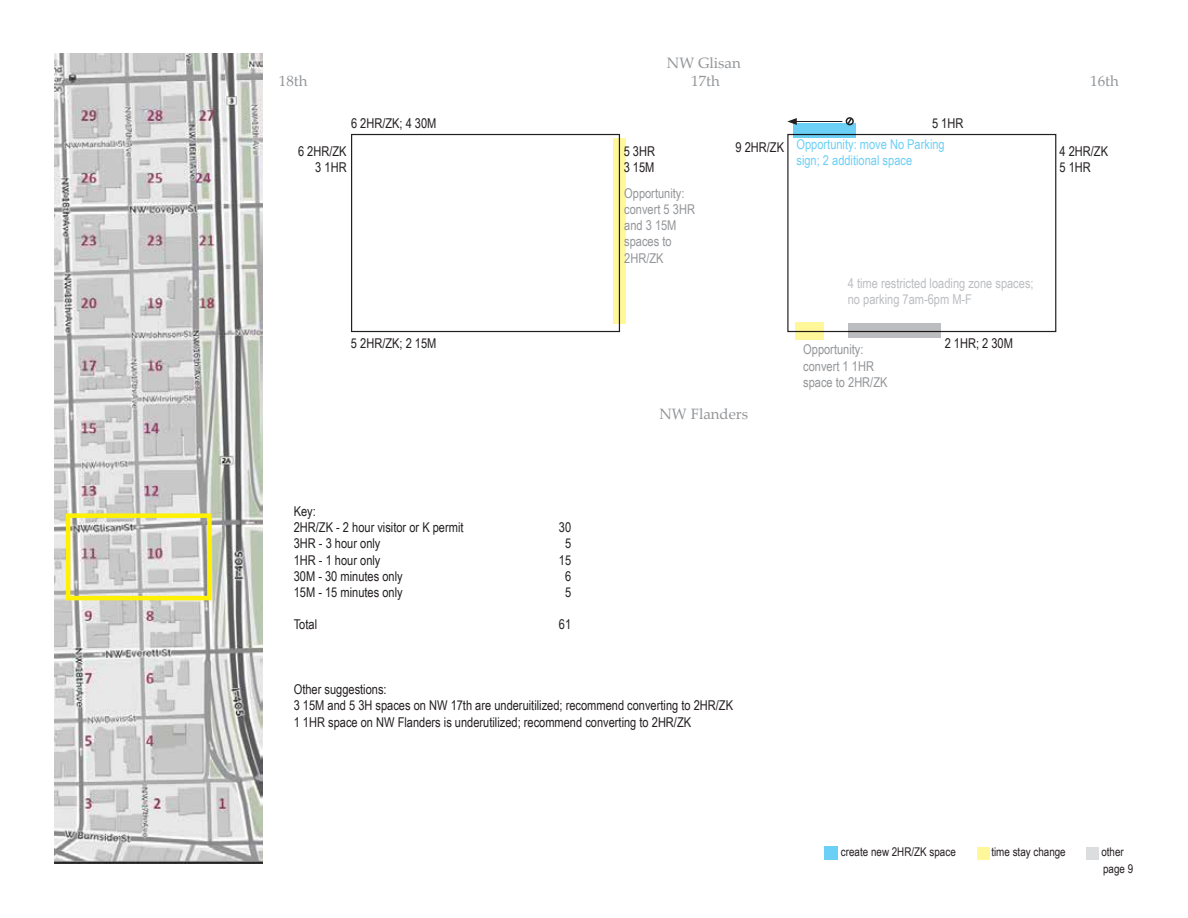
<style>
.page{position:relative;width:1188px;height:918px;background:#fff}
.page>*{position:absolute;margin:0;border:0;box-sizing:border-box;transform-origin:0 0}
.t1{font:15px "Palatino Linotype";color:#939598}
.t2{font:13.5px/16.2px "Arial Narrow";color:#231f20}
.t3{font:13.5px/16.2px "Arial Narrow";color:#939598}
.t4{font:13.5px/16.2px "Arial Narrow";color:#bcbdc0}
.t5{font:13.5px/16.2px "Arial Narrow";color:#6bcff6}
.t6{font:12px "Arial Narrow";color:#231f20}
</style>
<div class="page">
<div style="left:824px;top:846px;width:14px;height:14px;background:#6bcff6"></div>
<div style="left:1086px;top:847px;width:13px;height:13px;background:#dcdddf"></div>
<div style="left:977px;top:847px;width:13px;height:13px;background:#fff79a"></div>
<img style="left:54px;top:54px;width:208px;height:810px">
<div style="left:66px;top:513px;width:146px;height:87px;border:4px solid #fff101"></div>
<div style="left:351px;top:134px;width:269px;height:198px;border:1px solid #231f20"></div>
<div style="left:787px;top:134px;width:269px;height:198px;border:1px solid #231f20"></div>
<svg style="left:848px;top:324px;width:93px;height:14px"></svg>
<svg style="left:793px;top:123px;width:62px;height:14px"></svg>
<div style="left:846px;top:117px;width:8px;height:8px;border:2px solid #231f20;border-radius:50%"></div>
<svg style="left:846px;top:117px;width:7px;height:9px"></svg>
<hr style="left:794px;top:121px;width:48px;height:1px;background:#231f20">
<svg style="left:787px;top:118px;width:10px;height:7px"></svg>
<svg style="left:613px;top:138px;width:13px;height:186px;background:#eae28d"></svg>
<svg style="left:795px;top:322px;width:29px;height:17px"></svg>
<p class="t1" style="left:667px;top:52px;width:75px">NW Glisan</p>
<p class="t1" style="left:279px;top:70px;width:30px">18th</p>
<p class="t1" style="left:691px;top:70px;width:30px">17th</p>
<p class="t1" style="left:1090px;top:70px;width:30px">16th</p>
<p class="t2" style="left:351px;top:115px;width:87px">6 2HR/ZK; 4 30M</p>
<p class="t2" style="left:932px;top:115px;width:33px">5 1HR</p>
<p class="t2" style="left:624px;top:142px;width:33px">5 3HR<br>3 15M</p>
<p class="t5" style="left:797px;top:136px;width:150px">Opportunity: move No Parking sign; 2 additional space</p>
<p class="t2" style="left:735px;top:138px;width:50px">9 2HR/ZK</p>
<p class="t2" style="left:298px;top:142px;width:50px;text-align:right">6 2HR/ZK<br>3 1HR</p>
<p class="t2" style="left:1059px;top:142px;width:50px">4 2HR/ZK<br>5 1HR</p>
<p class="t2" style="left:351px;top:334px;width:87px">5 2HR/ZK; 2 15M</p>
<p class="t2" style="left:294px;top:503px;width:171px">Key:<br>2HR/ZK - 2 hour visitor or K permit</p>
<p class="t2" style="left:559px;top:519px;width:14px">30</p>
<p class="t2" style="left:294px;top:535px;width:88px">3HR - 3 hour only</p>
<p class="t2" style="left:565px;top:535px;width:8px">5</p>
<p class="t2" style="left:294px;top:551px;width:88px">1HR - 1 hour only</p>
<p class="t2" style="left:559px;top:551px;width:14px">15</p>
<p class="t2" style="left:294px;top:568px;width:110px">30M - 30 minutes only</p>
<p class="t2" style="left:565px;top:568px;width:8px">6</p>
<p class="t2" style="left:294px;top:584px;width:110px">15M - 15 minutes only</p>
<p class="t2" style="left:565px;top:584px;width:8px">5</p>
<p class="t2" style="left:294px;top:616px;width:25px">Total</p>
<p class="t2" style="left:559px;top:616px;width:14px">61</p>
<p class="t3" style="left:624px;top:184px;width:72px">Opportunity: convert 5 3HR and 3 15M spaces to<br>2HR/ZK</p>
<p class="t1" style="left:659px;top:403px;width:90px">NW Flanders</p>
<p class="t2" style="left:294px;top:681px;width:441px">Other suggestions:<br>3 15M and 5 3H spaces on NW 17th are underuitilized; recommend converting to 2HR/ZK<br>1 1HR space on NW Flanders is underutilized; recommend converting to 2HR/ZK</p>
<p class="t4" style="left:848px;top:275px;width:187px">4 time restricted loading zone spaces; no parking 7am-6pm M-F</p>
<p class="t2" style="left:945px;top:335px;width:70px">2 1HR; 2 30M</p>
<p class="t3" style="left:803px;top:341px;width:86px">Opportunity: convert 1 1HR space to 2HR/ZK</p>
<p class="t6" style="left:841px;top:843px;width:116px">create new 2HR/ZK space</p>
<p class="t6" style="left:991px;top:843px;width:76px">time stay change</p>
<p class="t6" style="left:1101px;top:843px;width:24px">other</p>
<p class="t6" style="left:1103px;top:860px;width:32px">page 9</p>
</div>
